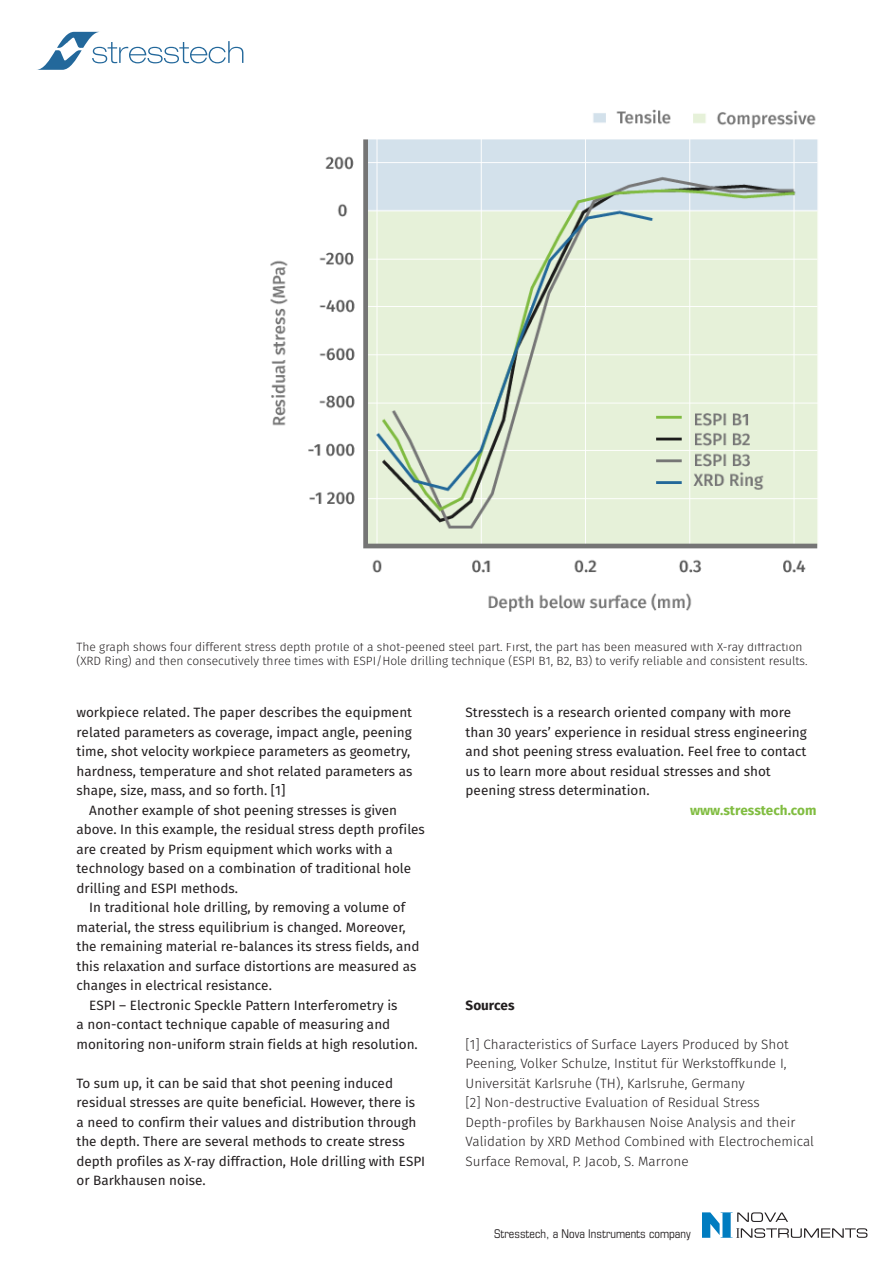
<style>
.page{position:relative;width:893px;height:1263px;background:#fff}
.page>*{position:absolute;margin:0;border:0;box-sizing:border-box;transform-origin:0 0}
.Bodytext_sis{font:13.5px/19.5px "Fira Sans";color:#231f20}
.Bodytext_ei_sis{font:13.5px/19.5px "Fira Sans";color:#231f20}
.Sources{font:300 13.5px/19.5px "Fira Sans";color:#231f20}
.Bodytext_ei_sis-2{font:700 13.5px "Fira Sans";color:#81bd41}
.Sources-2{font:700 13.5px "Fira Sans";color:#231f20}
.Figure{font:300 12px/14.4px "Fira Sans";color:#231f20}
.Heading1{font:condensed 12px "Eurostile LT Std";color:#231f20}
</style>
<div class="page">
<svg style="left:37px;top:32px;width:206px;height:38px"></svg>
<svg style="left:702px;top:1212px;width:165px;height:26px"></svg>
<img style="left:270px;top:109px;width:548px;height:503px">
<p class="Figure" style="left:77px;top:640px;width:732px">The graph shows four different stress depth profile of a shot-peened steel part. First, the part has been measured with X-ray diffraction (XRD Ring) and then consecutively three times with ESPI/Hole drilling technique (ESPI B1, B2, B3) to verify reliable and consistent results.</p>
<p class="Bodytext_sis" style="left:77px;top:704px;width:337px">workpiece related. The paper describes the equipment related parameters as coverage, impact angle, peening time, shot velocity workpiece parameters as geometry, hardness, temperature and shot related parameters as shape, size, mass, and so forth. [1]</p>
<p class="Bodytext_sis" style="left:77px;top:801px;width:350px;text-indent:13px">Another example of shot peening stresses is given above. In this example, the residual stress depth profiles are created by Prism equipment which works with a technology based on a combination of traditional hole drilling and ESPI methods.</p>
<p class="Bodytext_sis" style="left:77px;top:899px;width:345px;text-indent:13px">In traditional hole drilling, by removing a volume of material, the stress equilibrium is changed. Moreover, the remaining material re-balances its stress fields, and this relaxation and surface distortions are measured as changes in electrical resistance.</p>
<p class="Bodytext_sis" style="left:77px;top:996px;width:343px;text-indent:13px">ESPI – Electronic Speckle Pattern Interferometry is<br>a non-contact technique capable of measuring and monitoring non-uniform strain fields at high resolution.</p>
<p class="Bodytext_ei_sis" style="left:77px;top:1074px;width:350px">To sum up, it can be said that shot peening induced residual stresses are quite beneficial. However, there is a need to confirm their values and distribution through the depth. There are several methods to create stress depth profiles as X-ray diffraction, Hole drilling with ESPI or Barkhausen noise.</p>
<p class="Bodytext_ei_sis" style="left:466px;top:704px;width:343px">Stresstech is a research oriented company with more than 30 years’ experience in residual stress engineering and shot peening stress evaluation. Feel free to contact us to learn more about residual stresses and shot peening stress determination.</p>
<p class="Bodytext_ei_sis-2" style="left:690px;top:800px;width:128px">www.stresstech.com</p>
<p class="Sources-2" style="left:466px;top:995px;width:50px">Sources</p>
<p class="Sources" style="left:466px;top:1035px;width:325px">[1] Characteristics of Surface Layers Produced by Shot<br>Peening, Volker Schulze, Institut für Werkstoffkunde I,<br>Universität Karlsruhe (TH), Karlsruhe, Germany</p>
<p class="Sources" style="left:466px;top:1094px;width:350px">[2] Non-destructive Evaluation of Residual Stress Depth-profiles by Barkhausen Noise Analysis and their Validation by XRD Method Combined with Electrochemical Surface Removal, P. Jacob, S. Marrone</p>
<p class="Heading1" style="left:494px;top:1226px;width:198px">Stresstech, a Nova Instruments company</p>
</div>
